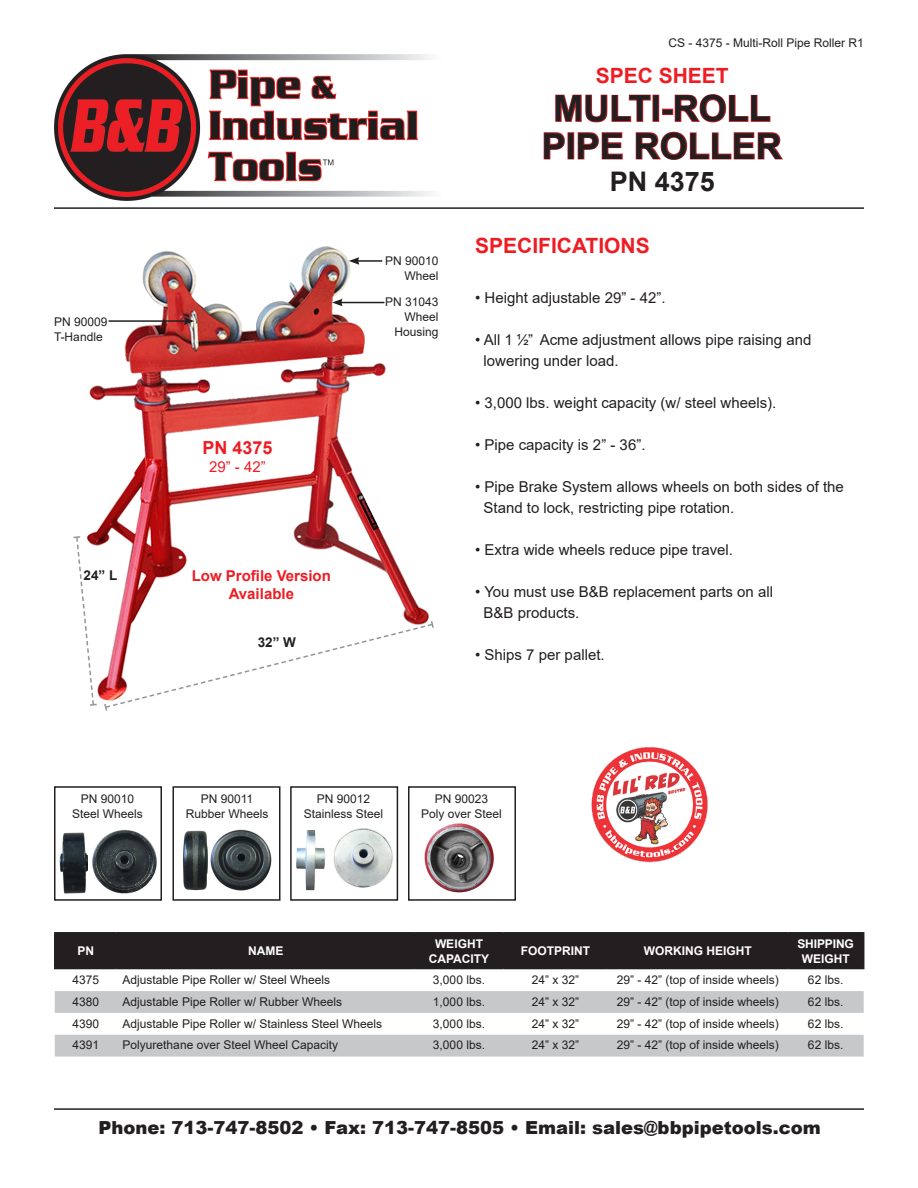
<style>
.page{position:relative;width:918px;height:1188px;background:#fff}
.page>*{position:absolute;margin:0;border:0;box-sizing:border-box;transform-origin:0 0}
.t1{font:700 36px "Arial";color:#231f20}
.t2{font:700 27px "Arial";color:#231f20}
.t3{font:700 21px "Arial";color:#ee1d23}
.t4{font:900 18px "Arial";color:#231f20}
.t5{font:700 18px "Arial";color:#ee1d23}
.t6{font:15px/21px "Arial";color:#231f20}
.t7{font:700 15px "Arial";color:#ee1d23}
.t8{font:15px "Arial";color:#ee1d23}
.t9{font:700 13.5px "Arial";color:#231f20}
.Paragraph_Body{font:12px/15px "Arial";color:#231f20}
.t10{font:700 12px/15px "Arial";color:#fff;text-align:center}
</style>
<div class="page">
<img style="left:54px;top:54px;width:376px;height:146px">
<hr style="left:54px;top:207px;width:810px;height:2px;background:#231f20">
<hr style="left:54px;top:1108px;width:810px;height:2px;background:#231f20">
<div style="left:408px;top:786px;width:108px;height:115px;border:2px solid #231f20"></div>
<svg style="left:555px;top:94px;width:96px;height:29px"></svg>
<div style="left:653px;top:95px;width:6px;height:27px;border:2px solid #d1232a"></div>
<div style="left:662px;top:109px;width:11px;height:6px;border:2px solid #d1232a"></div>
<svg style="left:674px;top:94px;width:97px;height:29px"></svg>
<svg style="left:543px;top:132px;width:22px;height:28px"></svg>
<div style="left:568px;top:132px;width:6px;height:27px;border:2px solid #d1232a"></div>
<svg style="left:577px;top:132px;width:46px;height:28px"></svg>
<svg style="left:635px;top:131px;width:148px;height:29px"></svg>
<img style="left:88px;top:246px;width:298px;height:289px">
<img style="left:59px;top:832px;width:29px;height:62px">
<img style="left:92px;top:829px;width:65px;height:65px">
<img style="left:333px;top:820px;width:66px;height:76px">
<img style="left:296px;top:830px;width:29px;height:61px">
<div style="left:56px;top:934px;width:807px;height:34px;background:#231f20"></div>
<svg style="left:55px;top:991px;width:809px;height:66px"></svg>
<hr style="left:54px;top:932px;width:63px;height:2px;background:#231f20">
<hr style="left:54px;top:934px;width:2px;height:34px;background:#231f20">
<hr style="left:54px;top:968px;width:63px;height:1px;background:#231f20">
<hr style="left:117px;top:932px;width:298px;height:2px;background:#231f20">
<hr style="left:116px;top:934px;width:1px;height:34px;background:#231f20">
<hr style="left:117px;top:968px;width:298px;height:1px;background:#231f20">
<hr style="left:415px;top:932px;width:88px;height:2px;background:#231f20">
<hr style="left:414px;top:934px;width:1px;height:34px;background:#231f20">
<hr style="left:415px;top:968px;width:88px;height:1px;background:#231f20">
<hr style="left:503px;top:932px;width:105px;height:2px;background:#231f20">
<hr style="left:503px;top:934px;width:1px;height:34px;background:#231f20">
<hr style="left:503px;top:968px;width:105px;height:1px;background:#231f20">
<hr style="left:608px;top:932px;width:180px;height:2px;background:#231f20">
<hr style="left:607px;top:934px;width:2px;height:34px;background:#231f20">
<hr style="left:608px;top:968px;width:180px;height:1px;background:#231f20">
<hr style="left:788px;top:932px;width:76px;height:2px;background:#231f20">
<hr style="left:787px;top:934px;width:1px;height:34px;background:#231f20">
<hr style="left:863px;top:934px;width:1px;height:34px;background:#231f20">
<hr style="left:788px;top:968px;width:76px;height:1px;background:#231f20">
<div style="left:54px;top:786px;width:108px;height:115px;border:2px solid #231f20"></div>
<div style="left:172px;top:786px;width:108px;height:115px;border:2px solid #231f20"></div>
<div style="left:290px;top:786px;width:108px;height:115px;border:2px solid #231f20"></div>
<img style="left:182px;top:830px;width:26px;height:61px">
<img style="left:210px;top:829px;width:62px;height:62px">
<img style="left:591px;top:747px;width:117px;height:116px">
<svg style="left:73px;top:535px;width:361px;height:176px"></svg>
<hr style="left:109px;top:320px;width:77px;height:2px;background:#231f20">
<svg style="left:184px;top:317px;width:10px;height:8px"></svg>
<hr style="left:357px;top:260px;width:25px;height:2px;background:#231f20">
<svg style="left:349px;top:257px;width:10px;height:8px"></svg>
<hr style="left:340px;top:302px;width:44px;height:1px;background:#231f20">
<svg style="left:332px;top:299px;width:11px;height:7px"></svg>
<img style="left:424px;top:823px;width:70px;height:70px">
<p class="Paragraph_Body" style="left:669px;top:35px;width:197px">CS - 4375 - Multi-Roll Pipe Roller R1</p>
<h3 class="t3" style="left:596px;top:61px;width:135px">SPEC SHEET</h3>
<p class="t1" style="left:554px;top:83px;width:219px">MULTI-ROLL</p>
<p class="t1" style="left:542px;top:121px;width:242px">PIPE ROLLER</p>
<p class="t2" style="left:610px;top:162px;width:107px">PN 4375</p>
<p class="Paragraph_Body" style="left:54px;top:314px;width:55px">PN 90009<br>T-Handle</p>
<p class="t9" style="left:84px;top:566px;width:35px">24” L</p>
<p class="t5" style="left:202px;top:435px;width:72px">PN 4375</p>
<p class="t8" style="left:209px;top:456px;width:58px">29” - 42”</p>
<p class="t7" style="left:192px;top:565px;width:141px">Low Profile Version</p>
<p class="t7" style="left:229px;top:583px;width:67px">Available</p>
<p class="t9" style="left:258px;top:633px;width:40px">32” W</p>
<p class="Paragraph_Body" style="left:385px;top:253px;width:55px">PN 90010</p>
<p class="Paragraph_Body" style="left:404px;top:268px;width:36px">Wheel</p>
<p class="Paragraph_Body" style="left:385px;top:294px;width:55px">PN 31043</p>
<p class="Paragraph_Body" style="left:404px;top:309px;width:36px">Wheel</p>
<p class="Paragraph_Body" style="left:394px;top:324px;width:46px">Housing</p>
<h3 class="t3" style="left:475px;top:231px;width:176px">SPECIFICATIONS</h3>
<p class="t6" style="left:475px;top:287px;width:192px">• Height adjustable 29” - 42”.</p>
<p class="t6" style="left:484px;top:329px;width:329px;text-indent:-8px">• All 1 1/2” Acme adjustment allows pipe raising and lowering under load.</p>
<p class="t6" style="left:475px;top:392px;width:303px">• 3,000 lbs. weight capacity (w/ steel wheels).</p>
<p class="t6" style="left:475px;top:434px;width:172px">• Pipe capacity is 2” - 36”.</p>
<p class="t6" style="left:484px;top:476px;width:362px;text-indent:-8px">• Pipe Brake System allows wheels on both sides of the<br>Stand to lock, restricting pipe rotation.</p>
<p class="t6" style="left:475px;top:539px;width:259px">• Extra wide wheels reduce pipe travel.</p>
<p class="t6" style="left:484px;top:581px;width:291px;text-indent:-8px">• You must use B&amp;B replacement parts on all<br>B&amp;B products.</p>
<p class="t6" style="left:475px;top:644px;width:131px">• Ships 7 per pallet.</p>
<p class="Paragraph_Body" style="left:81px;top:791px;width:55px">PN 90010</p>
<p class="Paragraph_Body" style="left:72px;top:806px;width:72px">Steel Wheels</p>
<p class="Paragraph_Body" style="left:201px;top:791px;width:54px">PN 90011</p>
<p class="Paragraph_Body" style="left:186px;top:806px;width:84px">Rubber Wheels</p>
<p class="Paragraph_Body" style="left:317px;top:791px;width:55px">PN 90012</p>
<p class="Paragraph_Body" style="left:304px;top:806px;width:81px">Stainless Steel</p>
<p class="Paragraph_Body" style="left:435px;top:791px;width:55px">PN 90023</p>
<p class="Paragraph_Body" style="left:421px;top:806px;width:82px">Poly over Steel</p>
<p class="t10" style="left:77px;top:943px;width:18px">PN</p>
<p class="t10" style="left:248px;top:943px;width:37px">NAME</p>
<p class="t10" style="left:429px;top:936px;width:62px">WEIGHT<br>CAPACITY</p>
<p class="t10" style="left:521px;top:943px;width:71px">FOOTPRINT</p>
<p class="t10" style="left:644px;top:943px;width:109px">WORKING HEIGHT</p>
<p class="t10" style="left:797px;top:936px;width:58px">SHIPPING<br>WEIGHT</p>
<p class="Paragraph_Body" style="left:72px;top:972px;width:28px">4375</p>
<p class="Paragraph_Body" style="left:123px;top:972px;width:209px">Adjustable Pipe Roller w/ Steel Wheels</p>
<p class="Paragraph_Body" style="left:433px;top:972px;width:54px">3,000 lbs.</p>
<p class="Paragraph_Body" style="left:532px;top:972px;width:49px">24” x 32”</p>
<p class="Paragraph_Body" style="left:617px;top:972px;width:164px">29” - 42” (top of inside wheels)</p>
<p class="Paragraph_Body" style="left:808px;top:972px;width:37px">62 lbs.</p>
<p class="Paragraph_Body" style="left:72px;top:994px;width:28px">4380</p>
<p class="Paragraph_Body" style="left:123px;top:994px;width:221px">Adjustable Pipe Roller w/ Rubber Wheels</p>
<p class="Paragraph_Body" style="left:433px;top:994px;width:54px">1,000 lbs.</p>
<p class="Paragraph_Body" style="left:532px;top:994px;width:49px">24” x 32”</p>
<p class="Paragraph_Body" style="left:617px;top:994px;width:164px">29” - 42” (top of inside wheels)</p>
<p class="Paragraph_Body" style="left:808px;top:994px;width:37px">62 lbs.</p>
<p class="Paragraph_Body" style="left:72px;top:1016px;width:28px">4390</p>
<p class="Paragraph_Body" style="left:123px;top:1016px;width:261px">Adjustable Pipe Roller w/ Stainless Steel Wheels</p>
<p class="Paragraph_Body" style="left:433px;top:1016px;width:54px">3,000 lbs.</p>
<p class="Paragraph_Body" style="left:532px;top:1016px;width:49px">24” x 32”</p>
<p class="Paragraph_Body" style="left:617px;top:1016px;width:164px">29” - 42” (top of inside wheels)</p>
<p class="Paragraph_Body" style="left:808px;top:1016px;width:37px">62 lbs.</p>
<p class="Paragraph_Body" style="left:72px;top:1038px;width:28px">4391</p>
<p class="Paragraph_Body" style="left:123px;top:1038px;width:217px">Polyurethane over Steel Wheel Capacity</p>
<p class="Paragraph_Body" style="left:433px;top:1038px;width:54px">3,000 lbs.</p>
<p class="Paragraph_Body" style="left:532px;top:1038px;width:49px">24” x 32”</p>
<p class="Paragraph_Body" style="left:617px;top:1038px;width:164px">29” - 42” (top of inside wheels)</p>
<p class="Paragraph_Body" style="left:808px;top:1038px;width:37px">62 lbs.</p>
<h3 class="t4" style="left:99px;top:1115px;width:724px">Phone: 713-747-8502 • Fax: 713-747-8505 • Email: sales@bbpipetools.com</h3>
</div>
